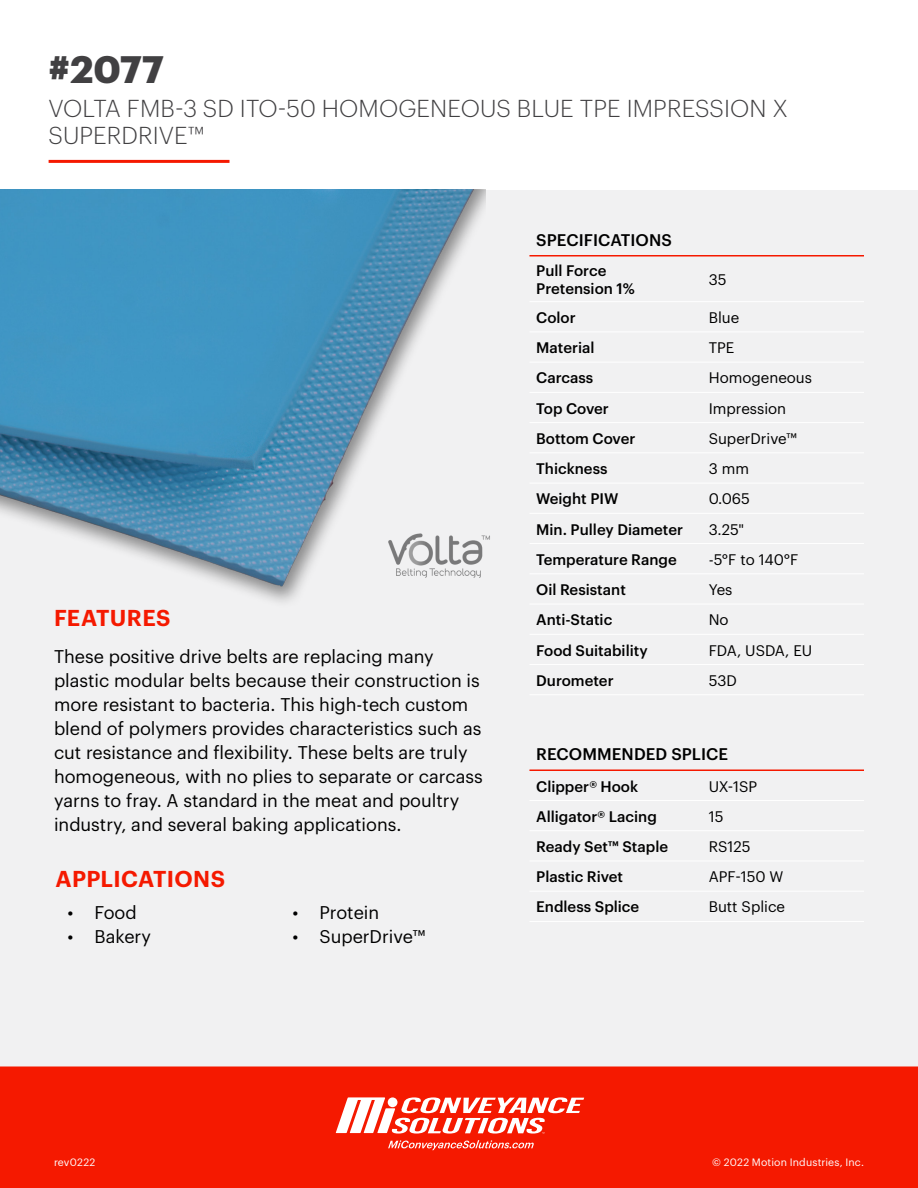
<style>
.page{position:relative;width:918px;height:1188px;background:#fff}
.page>*{position:absolute;margin:0;border:0;box-sizing:border-box;transform-origin:0 0}
.Flyer_Heading{font:700 37.5px "Graphik";color:#414042}
.Flyer_Subheading{font:300 24px/27px "Graphik";letter-spacing:.005em;color:#414042}
.HEADER_-_RED{font:600 22.5px "Graphik";letter-spacing:.015em;color:#f51900}
.Body_Paragraph{font:18px/24px "Graphik";color:#000}
.Table_Header{font:500 16.5px "Graphik";letter-spacing:.005em;color:#000}
.Table_Body{font:500 15px/18px "Graphik";color:#000}
.Table_Body-2{font:15px "Graphik";color:#000}
.t1{font:10.5px "Graphik";letter-spacing:.015em;color:#fff}
</style>
<div class="page">
<div style="left:0;top:190px;width:918px;height:881px;background:#f1f1f2"></div>
<div style="left:0;top:1066px;width:918px;height:122px;background:#f51900"></div>
<svg style="left:388px;top:1140px;width:146px;height:10px"></svg>
<svg style="left:336px;top:1097px;width:248px;height:37px"></svg>
<img style="left:0;top:189px;width:486px;height:413px">
<hr style="left:49px;top:160px;width:181px;height:3px;background:#f51900">
<hr style="left:529px;top:830px;width:173px;height:1px;background:#fff">
<hr style="left:529px;top:861px;width:173px;height:1px;background:#fff">
<hr style="left:529px;top:891px;width:173px;height:1px;background:#fff">
<hr style="left:529px;top:770px;width:173px;height:1px;background:#f51900">
<hr style="left:702px;top:770px;width:162px;height:1px;background:#f51900">
<hr style="left:529px;top:800px;width:173px;height:1px;background:#fff">
<hr style="left:702px;top:800px;width:162px;height:1px;background:#fff">
<hr style="left:702px;top:830px;width:162px;height:1px;background:#fff">
<hr style="left:702px;top:891px;width:162px;height:1px;background:#fff">
<hr style="left:702px;top:861px;width:162px;height:1px;background:#fff">
<hr style="left:529px;top:921px;width:173px;height:1px;background:#fff">
<hr style="left:702px;top:921px;width:162px;height:1px;background:#fff">
<hr style="left:529px;top:301px;width:173px;height:1px;background:#fff">
<hr style="left:529px;top:332px;width:173px;height:1px;background:#fff">
<hr style="left:529px;top:362px;width:173px;height:1px;background:#fff">
<hr style="left:529px;top:392px;width:173px;height:1px;background:#fff">
<hr style="left:529px;top:422px;width:173px;height:1px;background:#fff">
<hr style="left:529px;top:452px;width:173px;height:1px;background:#fff">
<hr style="left:529px;top:483px;width:173px;height:1px;background:#fff">
<hr style="left:529px;top:513px;width:173px;height:1px;background:#fff">
<hr style="left:529px;top:255px;width:173px;height:1px;background:#f51900">
<hr style="left:702px;top:255px;width:162px;height:1px;background:#f51900">
<hr style="left:529px;top:543px;width:173px;height:1px;background:#fff">
<hr style="left:529px;top:573px;width:173px;height:1px;background:#fff">
<hr style="left:529px;top:604px;width:173px;height:1px;background:#fff">
<hr style="left:529px;top:634px;width:173px;height:1px;background:#fff">
<hr style="left:702px;top:301px;width:162px;height:1px;background:#fff">
<hr style="left:702px;top:332px;width:162px;height:1px;background:#fff">
<hr style="left:702px;top:362px;width:162px;height:1px;background:#fff">
<hr style="left:702px;top:392px;width:162px;height:1px;background:#fff">
<hr style="left:702px;top:422px;width:162px;height:1px;background:#fff">
<hr style="left:702px;top:452px;width:162px;height:1px;background:#fff">
<hr style="left:702px;top:483px;width:162px;height:1px;background:#fff">
<hr style="left:702px;top:513px;width:162px;height:1px;background:#fff">
<hr style="left:702px;top:543px;width:162px;height:1px;background:#fff">
<hr style="left:702px;top:573px;width:162px;height:1px;background:#fff">
<hr style="left:702px;top:604px;width:162px;height:1px;background:#fff">
<hr style="left:702px;top:634px;width:162px;height:1px;background:#fff">
<hr style="left:529px;top:664px;width:173px;height:1px;background:#fff">
<hr style="left:702px;top:664px;width:162px;height:1px;background:#fff">
<hr style="left:529px;top:694px;width:173px;height:1px;background:#fff">
<hr style="left:702px;top:694px;width:162px;height:1px;background:#fff">
<p class="Flyer_Heading" style="left:49px;top:40px;width:117px">#2077</p>
<p class="Flyer_Subheading" style="left:49px;top:92px;width:741px">VOLTA FMB-3 SD ITO-50 HOMOGENEOUS BLUE TPE IMPRESSION X<br>SUPERDRIVE™</p>
<p class="HEADER_-_RED" style="left:54px;top:601px;width:118px">FEATURES</p>
<p class="Body_Paragraph" style="left:54px;top:643px;width:430px">These positive drive belts are replacing many plastic modular belts because their construction is more resistant to bacteria. This high-tech custom blend of polymers provides characteristics such as cut resistance and flexibility. These belts are truly homogeneous, with no plies to separate or carcass yarns to fray. A standard in the meat and poultry industry, and several baking applications.</p>
<p class="HEADER_-_RED" style="left:56px;top:861px;width:171px">APPLICATIONS</p>
<p class="Body_Paragraph" style="left:68px;top:899px;width:71px">• Food</p>
<p class="Body_Paragraph" style="left:68px;top:923px;width:85px">• Bakery</p>
<p class="Body_Paragraph" style="left:292px;top:899px;width:88px">• Protein</p>
<p class="Body_Paragraph" style="left:292px;top:923px;width:134px">• SuperDrive™</p>
<p class="Table_Header" style="left:536px;top:227px;width:137px">SPECIFICATIONS</p>
<p class="Table_Body" style="left:536px;top:260px;width:100px">Pull Force<br>Pretension 1%</p>
<p class="Table_Body-2" style="left:709px;top:268px;width:19px">35</p>
<p class="Table_Body" style="left:536px;top:307px;width:41px">Color</p>
<p class="Table_Body-2" style="left:709px;top:306px;width:32px">Blue</p>
<p class="Table_Body" style="left:536px;top:337px;width:60px">Material</p>
<p class="Table_Body-2" style="left:709px;top:336px;width:27px">TPE</p>
<p class="Table_Body" style="left:536px;top:368px;width:59px">Carcass</p>
<p class="Table_Body-2" style="left:709px;top:367px;width:105px">Homogeneous</p>
<p class="Table_Body" style="left:536px;top:398px;width:74px">Top Cover</p>
<p class="Table_Body-2" style="left:709px;top:397px;width:79px">Impression</p>
<p class="Table_Body" style="left:536px;top:428px;width:101px">Bottom Cover</p>
<p class="Table_Body-2" style="left:709px;top:427px;width:90px">SuperDrive™</p>
<p class="Table_Body" style="left:536px;top:458px;width:73px">Thickness</p>
<p class="Table_Body-2" style="left:709px;top:457px;width:42px">3 mm</p>
<p class="Table_Body" style="left:536px;top:489px;width:84px">Weight PIW</p>
<p class="Table_Body-2" style="left:709px;top:488px;width:43px">0.065</p>
<p class="Table_Body" style="left:536px;top:519px;width:148px">Min. Pulley Diameter</p>
<p class="Table_Body-2" style="left:709px;top:518px;width:37px">3.25"</p>
<p class="Table_Body" style="left:536px;top:549px;width:142px">Temperature Range</p>
<p class="Table_Body-2" style="left:709px;top:548px;width:91px">-5°F to 140°F</p>
<p class="Table_Body" style="left:536px;top:579px;width:91px">Oil Resistant</p>
<p class="Table_Body-2" style="left:709px;top:578px;width:25px">Yes</p>
<p class="Table_Body" style="left:536px;top:610px;width:78px">Anti-Static</p>
<p class="Table_Body-2" style="left:709px;top:609px;width:21px">No</p>
<p class="Table_Body" style="left:536px;top:640px;width:113px">Food Suitability</p>
<p class="Table_Body-2" style="left:709px;top:639px;width:105px">FDA, USDA, EU</p>
<p class="Table_Body" style="left:536px;top:670px;width:79px">Durometer</p>
<p class="Table_Body-2" style="left:709px;top:669px;width:30px">53D</p>
<p class="Table_Header" style="left:536px;top:742px;width:193px">RECOMMENDED SPLICE</p>
<p class="Table_Body" style="left:536px;top:776px;width:104px">Clipper® Hook</p>
<p class="Table_Body-2" style="left:709px;top:775px;width:50px">UX-1SP</p>
<p class="Table_Body" style="left:536px;top:806px;width:122px">Alligator® Lacing</p>
<p class="Table_Body-2" style="left:709px;top:805px;width:16px">15</p>
<p class="Table_Body" style="left:536px;top:836px;width:133px">Ready Set™ Staple</p>
<p class="Table_Body-2" style="left:709px;top:835px;width:43px">RS125</p>
<p class="Table_Body" style="left:536px;top:867px;width:88px">Plastic Rivet</p>
<p class="Table_Body-2" style="left:709px;top:866px;width:76px">APF-150 W</p>
<p class="Table_Body" style="left:536px;top:897px;width:105px">Endless Splice</p>
<p class="Table_Body-2" style="left:709px;top:896px;width:78px">Butt Splice</p>
<p class="t1" style="left:54px;top:1154px;width:43px">rev0222</p>
<p class="t1" style="left:712px;top:1154px;width:153px">© 2022 Motion Industries, Inc.</p>
</div>
